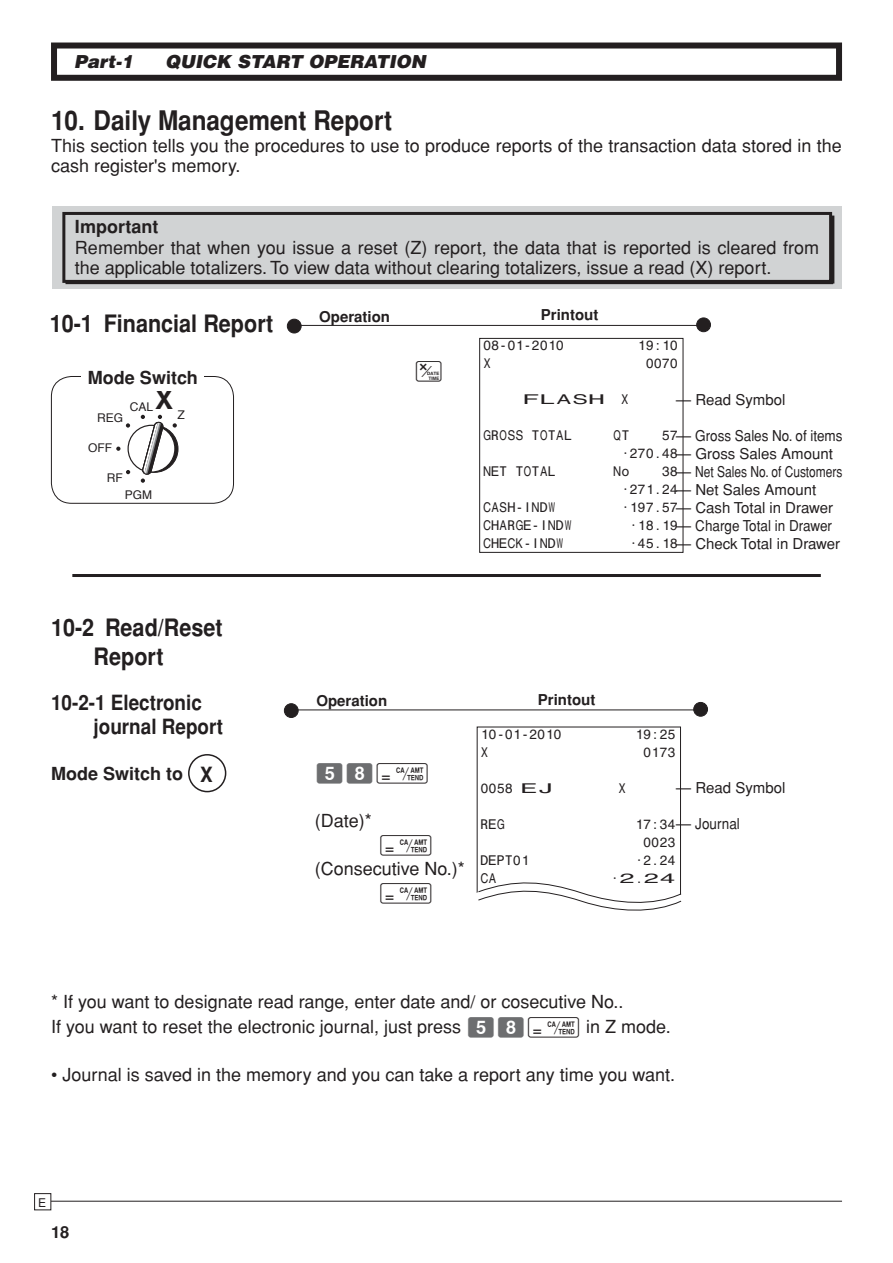
<style>
.page{position:relative;width:893px;height:1263px;background:#fff}
.page>*{position:absolute;margin:0;border:0;box-sizing:border-box;transform-origin:0 0}
.t1{font:700 27px "Helvetica";color:#231f20;scale:.9 1}
.t2{font:700 27px "Helvetica";color:#231f20}
.t3{font:700 24px/28.8px "Helvetica";color:#231f20;scale:.9 1}
.t4{font:700 21px/24px "Helvetica";color:#231f20;scale:.9 1}
.t5{font:18px/19.5px "Helvetica";color:#231f20}
.t6{font:700 18px "Helvetica";color:#231f20}
.t7{font:italic 900 18px "Helvetica";color:#231f20}
.t8{font:18px "KT120 CR";color:#231f20}
.t9{font:18px "KT120 CR";color:#6d6e70}
.t10{font:700 16.5px "Helvetica";color:#231f20}
.t11{font:15px "Helvetica";color:#231f20}
.t12{font:700 15px "Helvetica";color:#231f20}
.t13{font:13.5px/18px "Mono Helve";color:#231f20;text-align:center}
.t14{font:13.5px "Mono Helve";color:#231f20;scale:2 1}
.t15{font:12px "Helvetica";color:#231f20}
.s1{font-size:21px}
.s2{color:#231f20}
.s3{font-family:"KT120 CR";color:#6d6e70}
.s4{font-family:"KT120 CR"}
</style>
<div class="page">
<hr style="left:51px;top:1201px;width:791px;height:1px;background:#231f20">
<div style="left:34px;top:1193px;width:17px;height:17px;border:1px solid #231f20"></div>
<div style="left:51px;top:43px;width:791px;height:38px;border:6px solid #231f20"></div>
<div style="left:52px;top:206px;width:790px;height:82px;background:#d1d3d4"></div>
<div style="left:62px;top:212px;width:770px;height:71px;border:3px solid #231f20"></div>
<hr style="left:65px;top:281px;width:768px;height:3px;background:#231f20">
<hr style="left:831px;top:216px;width:3px;height:68px;background:#231f20">
<hr style="left:293px;top:325px;width:408px;height:1px;background:#231f20">
<div style="left:697px;top:318px;width:13px;height:14px;background:#231f20;border-radius:50%"></div>
<div style="left:696px;top:318px;width:15px;height:14px;border:1px solid #231f20;border-radius:50%"></div>
<div style="left:287px;top:319px;width:14px;height:14px;background:#231f20;border-radius:50%"></div>
<div style="left:287px;top:319px;width:14px;height:14px;border:1px solid #231f20;border-radius:50%"></div>
<div style="left:131px;top:426px;width:47px;height:46px;background:#231f20;border-radius:50%"></div>
<div style="left:128px;top:425px;width:47px;height:47px;background:#fff;border-radius:50%"></div>
<div style="left:127px;top:425px;width:48px;height:48px;border:1px solid #231f20;border-radius:50%"></div>
<svg style="left:116px;top:447px;width:4px;height:4px"></svg>
<svg style="left:126px;top:470px;width:4px;height:4px"></svg>
<svg style="left:173px;top:423px;width:4px;height:5px"></svg>
<svg style="left:141px;top:415px;width:23px;height:68px"></svg>
<svg style="left:126px;top:423px;width:4px;height:5px"></svg>
<div style="left:51px;top:376px;width:183px;height:128px;border:1px solid #231f20;border-radius:20px"></div>
<div style="left:81px;top:355px;width:122px;height:35px;background:#fff"></div>
<hr style="left:72px;top:574px;width:749px;height:3px;background:#231f20">
<div style="left:479px;top:338px;width:204px;height:215px;border:1px solid #231f20"></div>
<div style="left:188px;top:754px;width:38px;height:38px;border:2px solid #231f20;border-radius:50%"></div>
<hr style="left:290px;top:710px;width:408px;height:1px;background:#231f20">
<div style="left:694px;top:702px;width:13px;height:14px;background:#231f20;border-radius:50%"></div>
<div style="left:693px;top:702px;width:15px;height:15px;border:1px solid #231f20;border-radius:50%"></div>
<div style="left:284px;top:704px;width:14px;height:14px;background:#231f20;border-radius:50%"></div>
<div style="left:284px;top:703px;width:14px;height:15px;border:1px solid #231f20;border-radius:50%"></div>
<div style="left:477px;top:727px;width:204px;height:177px;border:1px solid #231f20"></div>
<svg style="left:476px;top:879px;width:206px;height:32px"></svg>
<p class="t7" style="left:74px;top:56px;width:61px">Part-1</p>
<p class="t7" style="left:165px;top:56px;width:262px">QUICK START OPERATION</p>
<h1 class="t1" style="left:51px;top:110px;width:380px">10. Daily Management Report</h1>
<p class="t5" style="left:51px;top:138px;width:792px">This section tells you the procedures to use to produce reports of the transaction data stored in the cash register's memory.</p>
<p class="t6" style="left:75px;top:220px;width:85px">Important</p>
<p class="t5" style="left:75px;top:240px;width:746px">Remember that when you issue a reset (Z) report, the data that is reported is cleared from the applicable totalizers. To view data without clearing totalizers, issue a read (X) report.</p>
<h2 class="t3" style="left:50px;top:311px;width:250px">10-1 Financial Report</h2>
<p class="t12" style="left:319px;top:311px;width:72px">Operation</p>
<p class="t12" style="left:541px;top:309px;width:59px">Printout</p>
<p class="t6" style="left:88px;top:371px;width:111px">Mode Switch</p>
<h1 class="t2" style="left:155px;top:388px;width:20px">X</h1>
<p class="t15" style="left:130px;top:402px;width:25px">CAL</p>
<p class="t15" style="left:177px;top:410px;width:9px">Z</p>
<p class="t15" style="left:97px;top:413px;width:28px">REG</p>
<p class="t15" style="left:88px;top:443px;width:26px">OFF</p>
<p class="t15" style="left:107px;top:473px;width:17px">RF</p>
<p class="t15" style="left:125px;top:490px;width:29px">PGM</p>
<h2 class="t3" style="left:94px;top:615px;width:145px;text-indent:-43px">10-2 Read/Reset<br>Report</h2>
<p class="t4" style="left:94px;top:692px;width:145px;text-indent:-43px">10-2-1 Electronic journal Report</p>
<p class="t6" style="left:51px;top:767px;width:163px">Mode Switch to <span class="s1">X</span></p>
<p class="t8" style="left:414px;top:361px;width:32px">h</p>
<p class="t13" style="left:483px;top:338px;width:82px">08-01-2010</p>
<p class="t13" style="left:637px;top:338px;width:42px">19:10</p>
<p class="t13" style="left:483px;top:356px;width:10px">X</p>
<p class="t13" style="left:646px;top:356px;width:34px">0070</p>
<p class="t14" style="left:523px;top:395px;width:54px">FLASH X</p>
<p class="t13" style="left:483px;top:428px;width:91px">GROSS TOTAL</p>
<p class="t13" style="left:613px;top:428px;width:18px">QT</p>
<p class="t13" style="left:662px;top:428px;width:18px">57</p>
<p class="t13" style="left:621px;top:446px;width:58px">•270.48</p>
<p class="t13" style="left:483px;top:464px;width:74px">NET TOTAL</p>
<p class="t13" style="left:613px;top:464px;width:18px">No</p>
<p class="t13" style="left:662px;top:464px;width:18px">38</p>
<p class="t13" style="left:621px;top:482px;width:58px">•271.24</p>
<p class="t13" style="left:483px;top:500px;width:74px">CASH-INDW</p>
<p class="t13" style="left:621px;top:500px;width:58px">•197.57</p>
<p class="t13" style="left:483px;top:518px;width:91px">CHARGE-INDW</p>
<p class="t13" style="left:629px;top:518px;width:50px">•18.19</p>
<p class="t13" style="left:483px;top:536px;width:82px">CHECK-INDW</p>
<p class="t13" style="left:629px;top:536px;width:50px">•45.18</p>
<p class="t11" style="left:676px;top:394px;width:111px">— Read Symbol</p>
<p class="t11" style="left:676px;top:430px;width:168px">— Gross Sales No. of items</p>
<p class="t11" style="left:676px;top:448px;width:158px">— Gross Sales Amount</p>
<p class="t11" style="left:676px;top:466px;width:168px">— Net Sales No. of Customers</p>
<p class="t11" style="left:676px;top:484px;width:142px">— Net Sales Amount</p>
<p class="t11" style="left:676px;top:502px;width:158px">— Cash Total in Drawer</p>
<p class="t11" style="left:676px;top:520px;width:157px">— Charge Total in Drawer</p>
<p class="t11" style="left:676px;top:538px;width:166px">— Check Total in Drawer</p>
<p class="t12" style="left:316px;top:695px;width:72px">Operation</p>
<p class="t12" style="left:538px;top:694px;width:59px">Printout</p>
<p class="t9" style="left:315px;top:762px;width:116px">B&lt;<span class="s2">p</span></p>
<p class="t5" style="left:315px;top:812px;width:59px">(Date)*</p>
<p class="t5" style="left:315px;top:861px;width:151px">(Consecutive No.)*</p>
<p class="t8" style="left:378px;top:835px;width:56px">p</p>
<p class="t8" style="left:378px;top:883px;width:56px">p</p>
<p class="t13" style="left:480px;top:727px;width:82px">10-01-2010</p>
<p class="t13" style="left:635px;top:727px;width:42px">19:25</p>
<p class="t13" style="left:480px;top:745px;width:10px">X</p>
<p class="t13" style="left:643px;top:745px;width:34px">0173</p>
<p class="t13" style="left:480px;top:781px;width:74px">0058 EJ</p>
<p class="t13" style="left:618px;top:781px;width:10px">X</p>
<p class="t13" style="left:480px;top:817px;width:26px">REG</p>
<p class="t13" style="left:635px;top:817px;width:42px">17:34<br>0023</p>
<p class="t13" style="left:480px;top:853px;width:50px">DEPT01</p>
<p class="t13" style="left:635px;top:853px;width:42px">•2.24</p>
<p class="t13" style="left:480px;top:871px;width:18px">CA</p>
<p class="t13" style="left:611px;top:871px;width:66px">•2.24</p>
<p class="t11" style="left:676px;top:782px;width:111px">— Read Symbol</p>
<p class="t11" style="left:676px;top:818px;width:65px">— Journal</p>
<p class="t5" style="left:51px;top:992px;width:621px;line-height:24.2px">* If you want to designate read range, enter date and/ or cosecutive No..<br>If you want to reset the electronic journal, just press <span class="s3">B&lt;</span><span class="s4">p</span> in Z mode.</p>
<p class="t5" style="left:51px;top:1066px;width:625px">• Journal is saved in the memory and you can take a report any time you want.</p>
<p class="t15" style="left:38px;top:1198px;width:10px">E</p>
<p class="t10" style="left:51px;top:1226px;width:20px">18</p>
</div>
